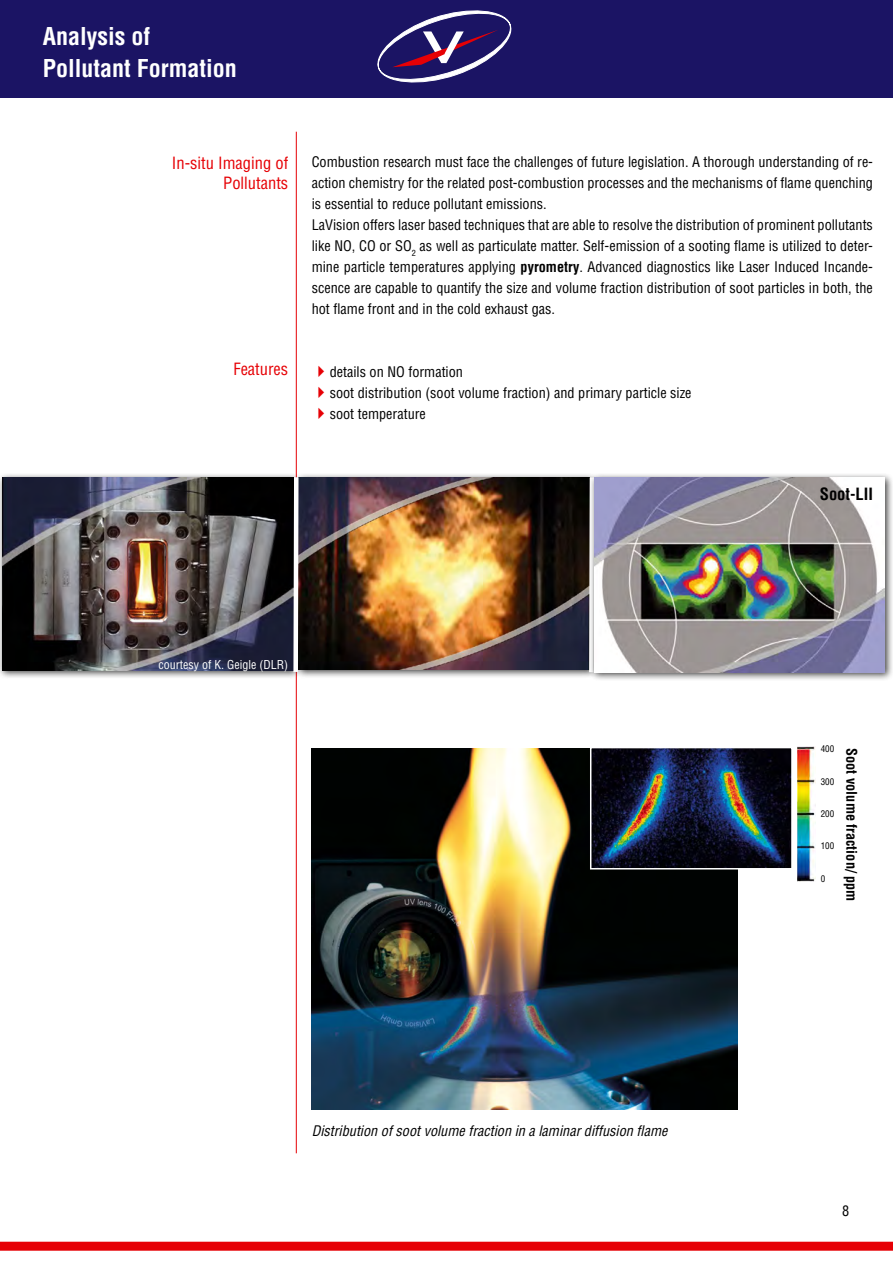
<style>
.page{position:relative;width:893px;height:1263px;background:#fff}
.page>*{position:absolute;margin:0;border:0;box-sizing:border-box;transform-origin:0 0}
.t1{font:700 condensed 24px/31.5px "Helvetica";color:#fff}
.t2{font:condensed 16.5px/19.8px "Helvetica";color:#e60005;text-align:right}
.t3{font:700 condensed 16.5px "Helvetica";color:#000}
.t4{font:condensed 14.25px/21px "Helvetica";color:#000}
.t5{font:italic condensed 14.25px "Helvetica";color:#000}
.t6{font:700 condensed 14.25px "Helvetica";color:#000}
.t7{font:condensed 12px "Helvetica";color:#fff}
.t8{font:condensed 9px "Helvetica";color:#000}
.s1{font-weight:700}
.s2{color:#e60005}
</style>
<div class="page">
<div style="left:0;top:0;width:893px;height:97px;background:#1b1464"></div>
<hr style="left:296px;top:132px;width:1px;height:1021px;background:#e60005">
<div style="left:0;top:1242px;width:893px;height:9px;background:#e60005"></div>
<svg style="left:378px;top:11px;width:133px;height:71px"></svg>
<div style="left:0;top:472px;width:302px;height:207px;background:#000;opacity:.75"></div>
<img style="left:2px;top:477px;width:289px;height:193px">
<div style="left:294px;top:472px;width:304px;height:207px;background:#000;opacity:.75"></div>
<img style="left:301px;top:477px;width:286px;height:192px">
<svg style="left:291px;top:473px;width:10px;height:203px"></svg>
<svg style="left:587px;top:473px;width:2px;height:204px"></svg>
<div style="left:589px;top:473px;width:304px;height:208px;background:#000;opacity:.75"></div>
<img style="left:594px;top:477px;width:291px;height:195px">
<img style="left:312px;top:748px;width:426px;height:361px">
<img style="left:593px;top:750px;width:197px;height:116px">
<div style="left:590px;top:747px;width:203px;height:122px;border:2px solid #fff"></div>
<img style="left:797px;top:747px;width:19px;height:135px">
<h1 class="t1" style="left:43px;top:21px;width:196px">Analysis of<br>Pollutant Formation</h1>
<p class="t2" style="left:172px;top:153px;width:118px">In-situ Imaging of<br>Pollutants</p>
<p class="t2" style="left:233px;top:359px;width:56px">Features</p>
<p class="t4" style="left:312px;top:151px;width:563px">Combustion research must face the challenges of future legislation. A thorough understanding of re&shy;action chemistry for the related post-combustion processes and the mechanisms of flame quenching is essential to reduce pollutant emissions.<br>LaVision offers laser based techniques that are able to resolve the distribution of prominent pollutants like NO, CO or SO<sub>2</sub> as well as particulate matter. Self-emission of a sooting flame is utilized to deter&shy;mine particle temperatures applying <span class="s1">pyrometry</span>. Advanced diagnostics like Laser Induced Incande&shy;scence are capable to quantify the size and volume fraction distribution of soot particles in both, the hot flame front and in the cold exhaust gas.</p>
<p class="t4" style="left:312px;top:361px;width:153px"><span class="s2">✔</span>details on NO formation</p>
<p class="t4" style="left:312px;top:382px;width:381px"><span class="s2">✔</span>soot distribution (soot volume fraction) and primary particle size</p>
<p class="t4" style="left:312px;top:403px;width:116px"><span class="s2">✔</span>soot temperature</p>
<p class="t3" style="left:820px;top:484px;width:55px">Soot-LII</p>
<p class="t7" style="left:159px;top:657px;width:131px">courtesy of K. Geigle (DLR)</p>
<p class="t8" style="left:821px;top:743px;width:15px">400</p>
<p class="t8" style="left:821px;top:776px;width:15px">300</p>
<p class="t8" style="left:821px;top:808px;width:15px">200</p>
<p class="t8" style="left:821px;top:840px;width:15px">100</p>
<p class="t8" style="left:821px;top:873px;width:6px">0</p>
<p class="t6" style="left:860px;top:748px;width:155px;rotate:90deg">Soot volume fraction/ ppm</p>
<p class="t5" style="left:312px;top:1122px;width:357px">Distribution of soot volume fraction in a laminar diffusion flame</p>
<p class="t4" style="left:842px;top:1200px;width:9px">8</p>
</div>
